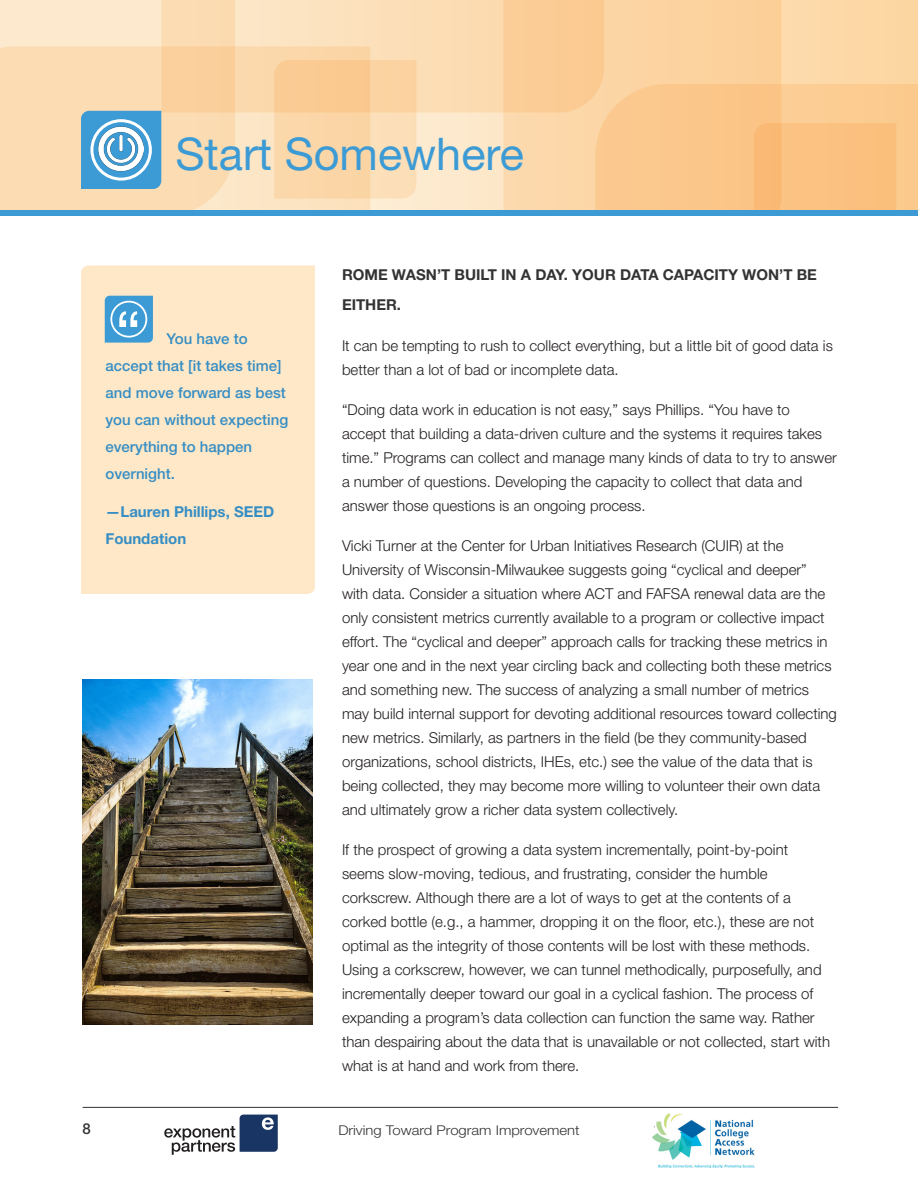
<style>
.page{position:relative;width:918px;height:1188px;background:#fff}
.page>*{position:absolute;margin:0;border:0;box-sizing:border-box;transform-origin:0 0}
.Page_Title{font:45px "Helvetica Neue";color:#3c9bd5}
.body{font:300 15px/24px "Helvetica Neue";color:#231f20}
.callout{font:500 15px/27px "Helvetica Neue";color:#368ec4}
.body-2{font:700 15px/30px "Helvetica Neue";color:#323332}
.callout-2{font:700 15px/27px "Helvetica Neue";color:#368ec4}
.t1{font:500 15px "Helvetica Neue";color:#323332}
.t2{font:300 13.5px "Helvetica Neue";color:#323332;scale:1.1 1}
</style>
<div class="page">
<hr style="left:83px;top:1107px;width:755px;height:1px;background:#323332">
<svg style="left:164px;top:1115px;width:114px;height:40px"></svg>
<img style="left:652px;top:1114px;width:102px;height:54px">
<svg style="left:370px;top:0;width:548px;height:210px;background:#fcdfb7"></svg>
<div style="left:0;top:0;width:161px;height:46px;background:#fde9cd"></div>
<svg style="left:161px;top:0;width:342px;height:113px;background:#fbdeb7"></svg>
<svg style="left:0;top:46px;width:370px;height:164px;background:#fbdbb1"></svg>
<svg style="left:503px;top:0;width:278px;height:210px;background:#fbd19e"></svg>
<svg style="left:274px;top:60px;width:143px;height:139px;background:#fad4a4"></svg>
<svg style="left:595px;top:84px;width:323px;height:126px;background:#fbc588"></svg>
<div style="left:0;top:210px;width:918px;height:6px;background:#3c9bd5"></div>
<svg style="left:81px;top:111px;width:80px;height:78px;background:#48a1d7"></svg>
<div style="left:90px;top:119px;width:62px;height:62px;border:3px solid #fff;border-radius:50%"></div>
<div style="left:81px;top:265px;width:234px;height:329px;background:#fee8c8"></div>
<svg style="left:105px;top:296px;width:48px;height:47px;background:#5cabdb"></svg>
<img style="left:83px;top:679px;width:230px;height:346px">
<img style="left:98px;top:126px;width:45px;height:45px">
<p class="Page_Title" style="left:176px;top:127px;width:350px">Start Somewhere</p>
<p class="callout" style="left:105px;top:325px;width:184px;text-indent:61px">You have to accept that [it takes time] and move forward as best you can without expecting everything to happen overnight.</p>
<p class="callout-2" style="left:105px;top:498px;width:170px">—Lauren Phillips, SEED<br>Foundation</p>
<p class="body-2" style="left:342px;top:260px;width:477px">ROME WASN’T BUILT IN A DAY. YOUR DATA CAPACITY WON’T BE<br>EITHER.</p>
<p class="body" style="left:342px;top:333px;width:492px">It can be tempting to rush to collect everything, but a little bit of good data is better than a lot of bad or incomplete data.</p>
<p class="body" style="left:342px;top:397px;width:496px">“Doing data work in education is not easy,” says Phillips. “You have to accept that building a data-driven culture and the systems it requires takes time.” Programs can collect and manage many kinds of data to try to answer a number of questions. Developing the capacity to collect that data and answer those questions is an ongoing process.</p>
<p class="body" style="left:342px;top:533px;width:496px">Vicki Turner at the Center for Urban Initiatives Research (CUIR) at the University of Wisconsin-Milwaukee suggests going “cyclical and deeper” with data. Consider a situation where ACT and FAFSA renewal data are the only consistent metrics currently available to a program or collective impact effort. The “cyclical and deeper” approach calls for tracking these metrics in year one and in the next year circling back and collecting both these metrics and something new. The success of analyzing a small number of metrics may build internal support for devoting additional resources toward collecting new metrics. Similarly, as partners in the field (be they community-based organizations, school districts, IHEs, etc.) see the value of the data that is being collected, they may become more willing to volunteer their own data and ultimately grow a richer data system collectively.</p>
<p class="body" style="left:342px;top:838px;width:490px">If the prospect of growing a data system incrementally, point-by-point seems slow-moving, tedious, and frustrating, consider the humble corkscrew. Although there are a lot of ways to get at the contents of a corked bottle (e.g., a hammer, dropping it on the floor, etc.), these are not optimal as the integrity of those contents will be lost with these methods.<br>Using a corkscrew, however, we can tunnel methodically, purposefully, and incrementally deeper toward our goal in a cyclical fashion. The process of expanding a program’s data collection can function the same way. Rather than despairing about the data that is unavailable or not collected, start with what is at hand and work from there.</p>
<p class="t1" style="left:82px;top:1120px;width:10px">8</p>
<p class="t2" style="left:338px;top:1121px;width:221px">Driving Toward Program Improvement</p>
</div>
